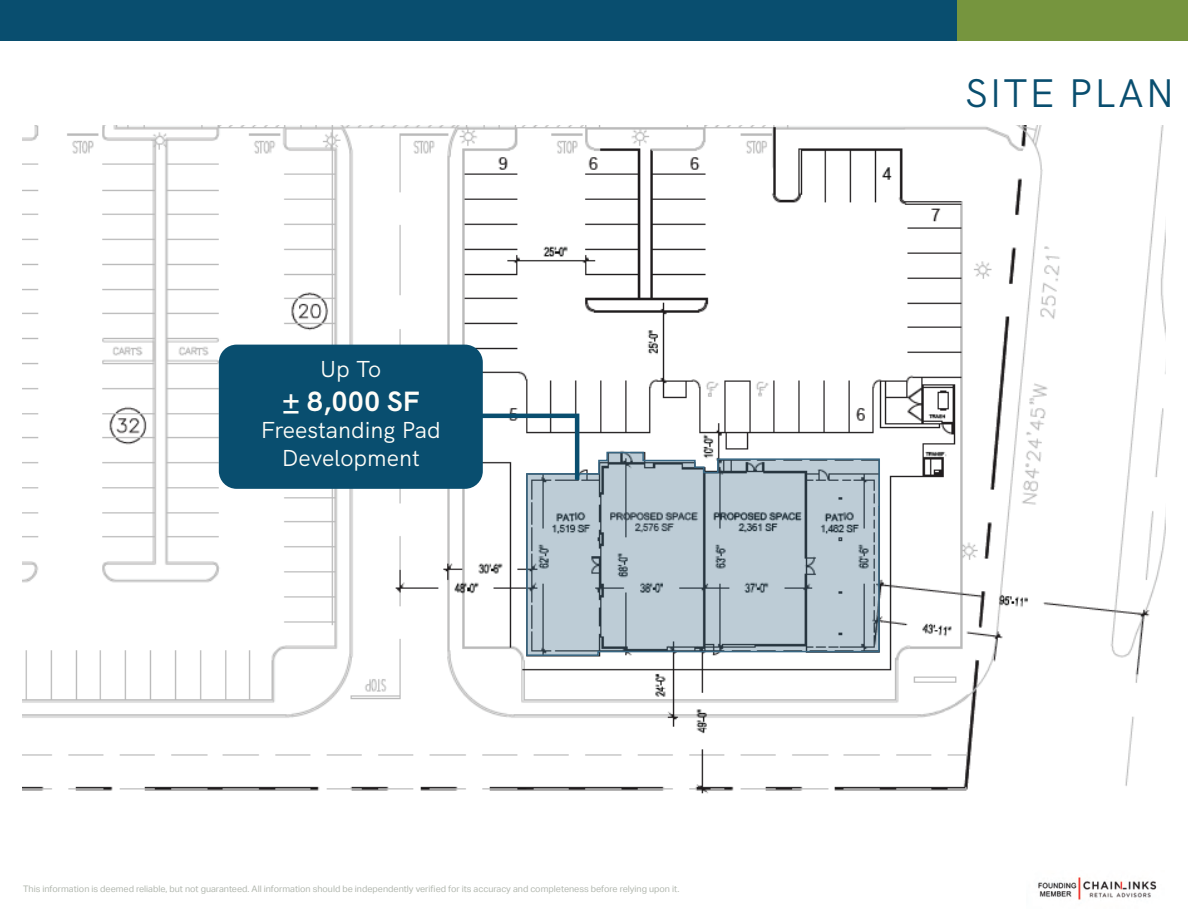
<style>
.page{position:relative;width:1188px;height:918px;background:#fff}
.page>*{position:absolute;margin:0;border:0;box-sizing:border-box;transform-origin:0 0}
.t1{font:39.75px "HK Grotesk";letter-spacing:.04em;color:#094e6f}
.t2{font:700 27.75px "HK Grotesk";color:#fefdf8}
.t3{font:23.1px/27.6px "HK Grotesk";color:#fefdf8;text-align:center}
.t4{font:9px "Aktiv Grotesk";color:#b1b7ae}
</style>
<div class="page">
<div style="left:0;top:0;width:962px;height:41px;background:#094e6f"></div>
<div style="left:958px;top:0;width:230px;height:41px;background:#76953e"></div>
<img style="left:1038px;top:877px;width:119px;height:23px">
<img style="left:23px;top:126px;width:1142px;height:668px">
<svg style="left:525px;top:451px;width:356px;height:206px;background:#afbec8"></svg>
<div style="left:219px;top:345px;width:264px;height:144px;background:#094e6f;border-radius:18px"></div>
<svg style="left:477px;top:411px;width:105px;height:73px"></svg>
<h3 class="t3" style="left:320px;top:354px;width:63px">Up To</h3>
<h2 class="t2" style="left:282px;top:380px;width:139px">± 8,000 SF</h2>
<h3 class="t3" style="left:261px;top:415px;width:182px">Freestanding Pad<br>Development</h3>
<p class="t4" style="left:23px;top:883px;width:658px">This information is deemed reliable, but not guaranteed. All information should be independently verified for its accuracy and completeness before relying upon it.</p>
<h1 class="t1" style="left:965px;top:63px;width:211px">SITE PLAN</h1>
</div>
